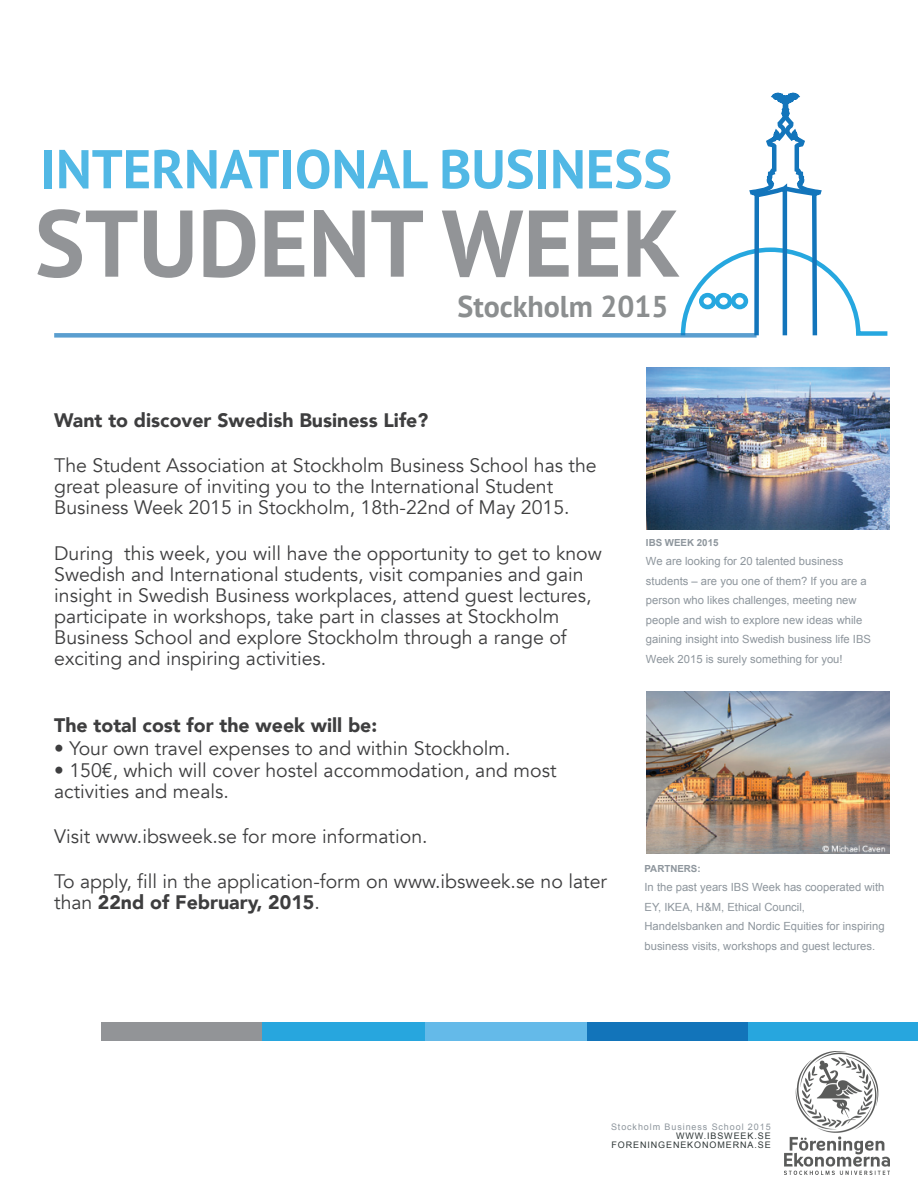
<style>
.page{position:relative;width:918px;height:1188px;background:#fff}
.page>*{position:absolute;margin:0;border:0;box-sizing:border-box;transform-origin:0 0}
.t1{font:700 94.5px "PT Sans";color:#929497}
.t2{font:700 54.45px "PT Sans";color:rgb(38 167 223/.8)}
.t3{font:700 30px "PT Sans";color:#8b8e8f}
.t4{font:19.5px/21px "Avenir";color:#3e3e3f}
.t5{font:900 19.5px "Avenir";color:#3e3e3f}
.t6{font:11.25px/19.5px "Arial";color:#8e969d}
.t7{font:700 9.75px "Arial";color:#8e969d}
.t8{font:9px/9px "Arial";letter-spacing:.1em;color:#2e3636;text-align:right}
.t9{font:9px "Arial";letter-spacing:.1em;color:#8e969d}
.s1{font-weight:900}
</style>
<div class="page">
<div style="left:101px;top:1022px;width:162px;height:19px;background:#929497"></div>
<div style="left:263px;top:1022px;width:162px;height:19px;background:#27a6de"></div>
<div style="left:425px;top:1022px;width:162px;height:19px;background:#64bae9"></div>
<div style="left:587px;top:1022px;width:162px;height:19px;background:#1274ba"></div>
<div style="left:749px;top:1022px;width:169px;height:19px;background:#27a6de"></div>
<svg style="left:680px;top:92px;width:208px;height:244px"></svg>
<div style="left:54px;top:333px;width:703px;height:5px;background:#5a9ecf"></div>
<img style="left:784px;top:1051px;width:105px;height:123px">
<img style="left:646px;top:368px;width:243px;height:162px">
<img style="left:646px;top:692px;width:243px;height:162px">
<h2 class="t2" style="left:40px;top:139px;width:633px">INTERNATIONAL BUSINESS</h2>
<h1 class="t1" style="left:35px;top:192px;width:647px">STUDENT WEEK</h1>
<h3 class="t3" style="left:457px;top:290px;width:213px">Stockholm 2015</h3>
<p class="t5" style="left:54px;top:408px;width:376px">Want to discover Swedish Business Life?</p>
<p class="t4" style="left:54px;top:456px;width:544px">The Student Association at Stockholm Business School has the great pleasure of inviting you to the International Student<br>Business Week 2015 in Stockholm, 18th-22nd of May 2015.</p>
<p class="t4" style="left:54px;top:543px;width:549px">During this week, you will have the opportunity to get to know Swedish and International students, visit companies and gain insight in Swedish Business workplaces, attend guest lectures, participate in workshops, take part in classes at Stockholm Business School and explore Stockholm through a range of exciting and inspiring activities.</p>
<p class="t5" style="left:54px;top:713px;width:325px">The total cost for the week will be:</p>
<p class="t4" style="left:54px;top:738px;width:458px">• Your own travel expenses to and within Stockholm.</p>
<p class="t4" style="left:54px;top:760px;width:504px">• 150€, which will cover hostel accommodation, and most activities and meals.</p>
<p class="t4" style="left:54px;top:826px;width:375px">Visit www.ibsweek.se for more information.</p>
<p class="t4" style="left:54px;top:871px;width:554px">To apply, fill in the application-form on www.ibsweek.se no later than <span class="s1">22nd of February, 2015</span>.</p>
<p class="t7" style="left:646px;top:537px;width:74px">IBS WEEK 2015</p>
<p class="t6" style="left:646px;top:552px;width:227px">We are looking for 20 talented business students – are you one of them? If you are a person who likes challenges, meeting new people and wish to explore new ideas while gaining insight into Swedish business life IBS Week 2015 is surely something for you!</p>
<p class="t7" style="left:645px;top:863px;width:58px">PARTNERS:</p>
<p class="t6" style="left:645px;top:878px;width:242px">In the past years IBS Week has cooperated with EY, IKEA, H&amp;M, Ethical Council, Handelsbanken and Nordic Equities for inspiring business visits, workshops and guest lectures.</p>
<p class="t9" style="left:611px;top:1122px;width:161px">Stockholm Business School 2015</p>
<p class="t8" style="left:611px;top:1131px;width:161px">WWW.IBSWEEK.SE<br>FORENINGENEKONOMERNA.SE</p>
</div>
